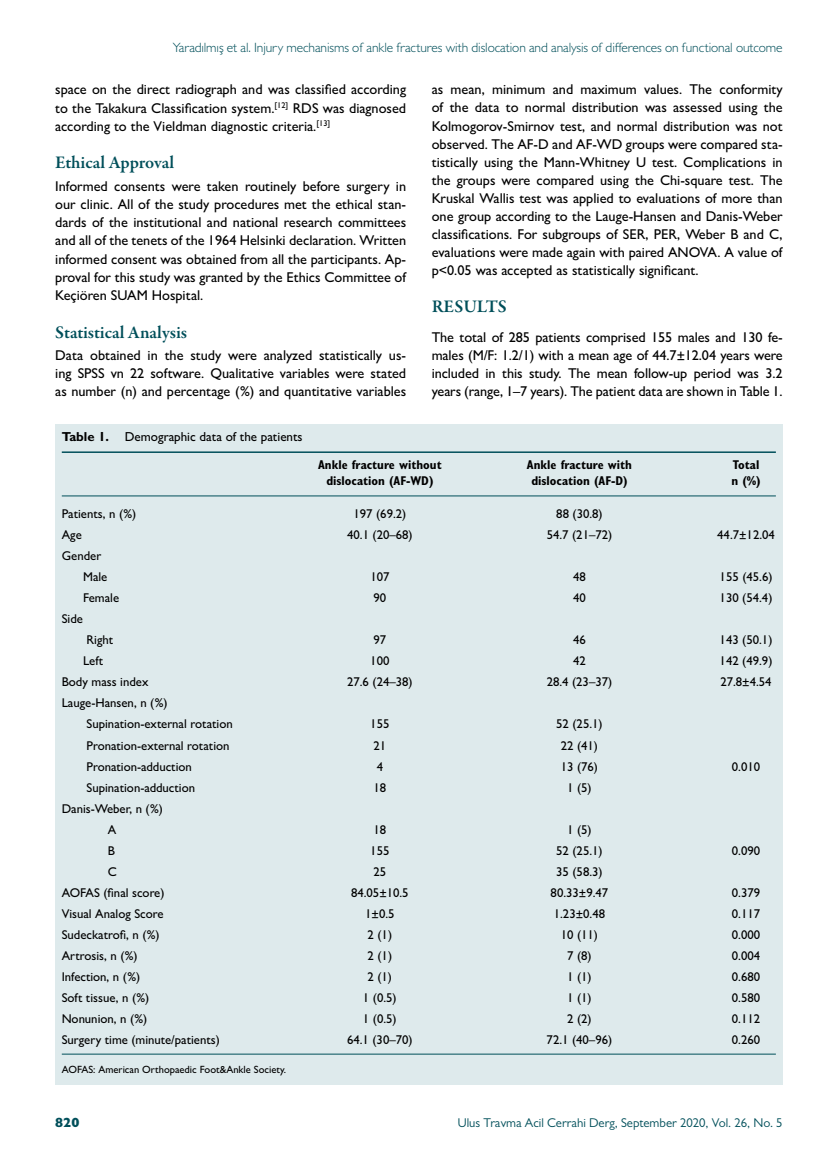
<style>
.page{position:relative;width:838px;height:1170px;background:#fff}
.page>*{position:absolute;margin:0;border:0;box-sizing:border-box;transform-origin:0 0}
.t1{font:600 18px "Garamond Premr Pro";letter-spacing:-.005em;color:#004f5a}
.t2{font:500 14.25px/18px "Gill Sans MT Pro";color:#000;text-align:justify}
.t3{font:300 13.5px "Gill Sans MT Pro";letter-spacing:-.005em;color:#004f5a}
.t4{font:800 13.5px "Gill Sans MT Pro";color:#004f5a}
.t5{font:500 13.05px "Gill Sans MT Pro";color:#000}
.t6{font:500 12.75px/21px "Gill Sans MT Pro";color:#000}
.t7{font:700 condensed 12.75px "Gill Sans MT Pro";color:#000}
.t8{font:12.75px "Gill Sans MT Pro";color:#004f5a}
.t9{font:500 10.5px "Gill Sans MT Pro";color:#000}
.s1{font-weight:700}
</style>
<div class="page">
<div style="left:55px;top:424px;width:727px;height:661px;background:#deeaec"></div>
<hr style="left:62px;top:451px;width:714px;height:2px;background:#004f5a">
<hr style="left:62px;top:495px;width:714px;height:1px;background:#004f5a">
<hr style="left:62px;top:1053px;width:714px;height:1px;background:#004f5a">
<p class="t3" style="left:173px;top:39px;width:611px">Yaradılmış et al. Injury mechanisms of ankle fractures with dislocation and analysis of differences on functional outcome</p>
<p class="t2" style="left:55px;top:80px;width:352px">space on the direct radiograph and was classified according to the Takakura Classification system.<sup>[12]</sup> RDS was diagnosed according to the Vieldman diagnostic criteria.<sup>[13]</sup></p>
<p class="t1" style="left:55px;top:152px;width:120px">Ethical Approval</p>
<p class="t2" style="left:55px;top:177px;width:352px">Informed consents were taken routinely before surgery in our clinic. All of the study procedures met the ethical stan&shy;dards of the institutional and national research committees and all of the tenets of the 1964 Helsinki declaration. Written informed consent was obtained from all the participants. Ap&shy;proval for this study was granted by the Ethics Committee of Keçiören SUAM Hospital.</p>
<p class="t1" style="left:55px;top:321px;width:133px">Statistical Analysis</p>
<p class="t2" style="left:55px;top:346px;width:352px">Data obtained in the study were analyzed statistically us&shy;ing SPSS vn 22 software. Qualitative variables were stated as number (n) and percentage (%) and quantitative variables</p>
<p class="t2" style="left:432px;top:81px;width:352px">as mean, minimum and maximum values. The conformity of the data to normal distribution was assessed using the Kolmogorov-Smirnov test, and normal distribution was not observed. The AF-D and AF-WD groups were compared sta&shy;tistically using the Mann-Whitney U test. Complications in the groups were compared using the Chi-square test. The Kruskal Wallis test was applied to evaluations of more than one group according to the Lauge-Hansen and Danis-Weber classifications. For subgroups of SER, PER, Weber B and C, evaluations were made again with paired ANOVA. A value of p&lt;0.05 was accepted as statistically significant.</p>
<p class="t1" style="left:432px;top:295px;width:77px">RESULTS</p>
<p class="t2" style="left:432px;top:328px;width:352px">The total of 285 patients comprised 155 males and 130 fe&shy;males (M/F: 1.2/1) with a mean age of 44.7±12.04 years were included in this study. The mean follow-up period was 3.2 years (range, 1–7 years). The patient data are shown in Table 1.</p>
<p class="t5" style="left:62px;top:429px;width:242px"><span class="s1">Table 1.</span> Demographic data of the patients</p>
<p class="t7" style="left:318px;top:457px;width:125px">Ankle fracture without</p>
<p class="t7" style="left:527px;top:457px;width:107px">Ankle fracture with</p>
<p class="t7" style="left:733px;top:457px;width:28px">Total</p>
<p class="t7" style="left:326px;top:472px;width:109px">dislocation (AF-WD)</p>
<p class="t7" style="left:531px;top:472px;width:98px">dislocation (AF-D)</p>
<p class="t7" style="left:731px;top:472px;width:31px">n (%)</p>
<p class="t6" style="left:62px;top:503px;width:76px">Patients, n (%)</p>
<p class="t6" style="left:353px;top:503px;width:54px">197 (69.2)</p>
<p class="t6" style="left:556px;top:503px;width:48px">88 (30.8)</p>
<p class="t6" style="left:62px;top:524px;width:22px">Age</p>
<p class="t6" style="left:347px;top:524px;width:67px">40.1 (20–68)</p>
<p class="t6" style="left:546px;top:524px;width:67px">54.7 (21–72)</p>
<p class="t6" style="left:717px;top:524px;width:59px">44.7±12.04</p>
<p class="t6" style="left:83px;top:545px;width:26px;text-indent:-21px">Gender<br>Male</p>
<p class="t6" style="left:370px;top:566px;width:21px">107</p>
<p class="t6" style="left:573px;top:566px;width:14px">48</p>
<p class="t6" style="left:719px;top:566px;width:54px">155 (45.6)</p>
<p class="t6" style="left:83px;top:587px;width:38px">Female</p>
<p class="t6" style="left:373px;top:587px;width:14px">90</p>
<p class="t6" style="left:573px;top:587px;width:14px">40</p>
<p class="t6" style="left:719px;top:587px;width:54px">130 (54.4)</p>
<p class="t6" style="left:62px;top:608px;width:23px">Side</p>
<p class="t6" style="left:87px;top:629px;width:28px">Right</p>
<p class="t6" style="left:373px;top:629px;width:14px">97</p>
<p class="t6" style="left:573px;top:629px;width:14px">46</p>
<p class="t6" style="left:719px;top:629px;width:54px">143 (50.1)</p>
<p class="t6" style="left:83px;top:650px;width:22px">Left</p>
<p class="t6" style="left:370px;top:650px;width:21px">100</p>
<p class="t6" style="left:573px;top:650px;width:14px">42</p>
<p class="t6" style="left:719px;top:650px;width:54px">142 (49.9)</p>
<p class="t6" style="left:62px;top:671px;width:88px">Body mass index</p>
<p class="t6" style="left:347px;top:671px;width:67px">27.6 (24–38)</p>
<p class="t6" style="left:546px;top:671px;width:67px">28.4 (23–37)</p>
<p class="t6" style="left:720px;top:671px;width:53px">27.8±4.54</p>
<p class="t6" style="left:87px;top:692px;width:148px;text-indent:-25px">Lauge-Hansen, n (%)<br>Supination-external rotation</p>
<p class="t6" style="left:370px;top:713px;width:21px">155</p>
<p class="t6" style="left:556px;top:713px;width:48px">52 (25.1)</p>
<p class="t6" style="left:87px;top:734px;width:144px">Pronation-external rotation</p>
<p class="t6" style="left:373px;top:734px;width:14px">21</p>
<p class="t6" style="left:561px;top:734px;width:39px">22 (41)</p>
<p class="t6" style="left:87px;top:755px;width:107px">Pronation-adduction</p>
<p class="t6" style="left:377px;top:755px;width:8px">4</p>
<p class="t6" style="left:561px;top:755px;width:39px">13 (76)</p>
<p class="t6" style="left:732px;top:755px;width:30px">0.010</p>
<p class="t6" style="left:87px;top:776px;width:110px">Supination-adduction</p>
<p class="t6" style="left:373px;top:776px;width:14px">18</p>
<p class="t6" style="left:567px;top:776px;width:26px">1 (5)</p>
<p class="t6" style="left:62px;top:797px;width:103px;text-align:center">Danis-Weber, n (%)<br>A</p>
<p class="t6" style="left:373px;top:818px;width:14px">18</p>
<p class="t6" style="left:567px;top:818px;width:26px">1 (5)</p>
<p class="t6" style="left:108px;top:839px;width:9px">B</p>
<p class="t6" style="left:370px;top:839px;width:21px">155</p>
<p class="t6" style="left:556px;top:839px;width:48px">52 (25.1)</p>
<p class="t6" style="left:732px;top:839px;width:30px">0.090</p>
<p class="t6" style="left:108px;top:860px;width:11px">C</p>
<p class="t6" style="left:373px;top:860px;width:14px">25</p>
<p class="t6" style="left:556px;top:860px;width:48px">35 (58.3)</p>
<p class="t6" style="left:62px;top:881px;width:104px">AOFAS (final score)</p>
<p class="t6" style="left:351px;top:881px;width:59px">84.05±10.5</p>
<p class="t6" style="left:550px;top:881px;width:59px">80.33±9.47</p>
<p class="t6" style="left:732px;top:881px;width:30px">0.379</p>
<p class="t6" style="left:62px;top:902px;width:103px">Visual Analog Score</p>
<p class="t6" style="left:365px;top:902px;width:31px">1±0.5</p>
<p class="t6" style="left:554px;top:902px;width:53px">1.23±0.48</p>
<p class="t6" style="left:732px;top:902px;width:30px">0.117</p>
<p class="t6" style="left:62px;top:923px;width:99px">Sudeckatrofi, n (%)</p>
<p class="t6" style="left:367px;top:923px;width:26px">2 (1)</p>
<p class="t6" style="left:561px;top:923px;width:39px">10 (11)</p>
<p class="t6" style="left:732px;top:923px;width:30px">0.000</p>
<p class="t6" style="left:62px;top:944px;width:77px">Artrosis, n (%)</p>
<p class="t6" style="left:367px;top:944px;width:26px">2 (1)</p>
<p class="t6" style="left:567px;top:944px;width:26px">7 (8)</p>
<p class="t6" style="left:732px;top:944px;width:30px">0.004</p>
<p class="t6" style="left:62px;top:965px;width:80px">Infection, n (%)</p>
<p class="t6" style="left:367px;top:965px;width:26px">2 (1)</p>
<p class="t6" style="left:567px;top:965px;width:26px">1 (1)</p>
<p class="t6" style="left:732px;top:965px;width:30px">0.680</p>
<p class="t6" style="left:62px;top:986px;width:89px">Soft tissue, n (%)</p>
<p class="t6" style="left:363px;top:986px;width:35px">1 (0.5)</p>
<p class="t6" style="left:567px;top:986px;width:26px">1 (1)</p>
<p class="t6" style="left:732px;top:986px;width:30px">0.580</p>
<p class="t6" style="left:62px;top:1007px;width:87px">Nonunion, n (%)</p>
<p class="t6" style="left:363px;top:1007px;width:35px">1 (0.5)</p>
<p class="t6" style="left:567px;top:1007px;width:26px">2 (2)</p>
<p class="t6" style="left:732px;top:1007px;width:30px">0.112</p>
<p class="t6" style="left:62px;top:1028px;width:160px">Surgery time (minute/patients)</p>
<p class="t6" style="left:347px;top:1028px;width:67px">64.1 (30–70)</p>
<p class="t6" style="left:546px;top:1028px;width:67px">72.1 (40–96)</p>
<p class="t6" style="left:732px;top:1028px;width:30px">0.260</p>
<p class="t9" style="left:62px;top:1063px;width:226px">AOFAS: American Orthopaedic Foot&amp;Ankle Society.</p>
<p class="t4" style="left:55px;top:1114px;width:26px">820</p>
<p class="t8" style="left:458px;top:1115px;width:326px">Ulus Travma Acil Cerrahi Derg, September 2020, Vol. 26, No. 5</p>
</div>
